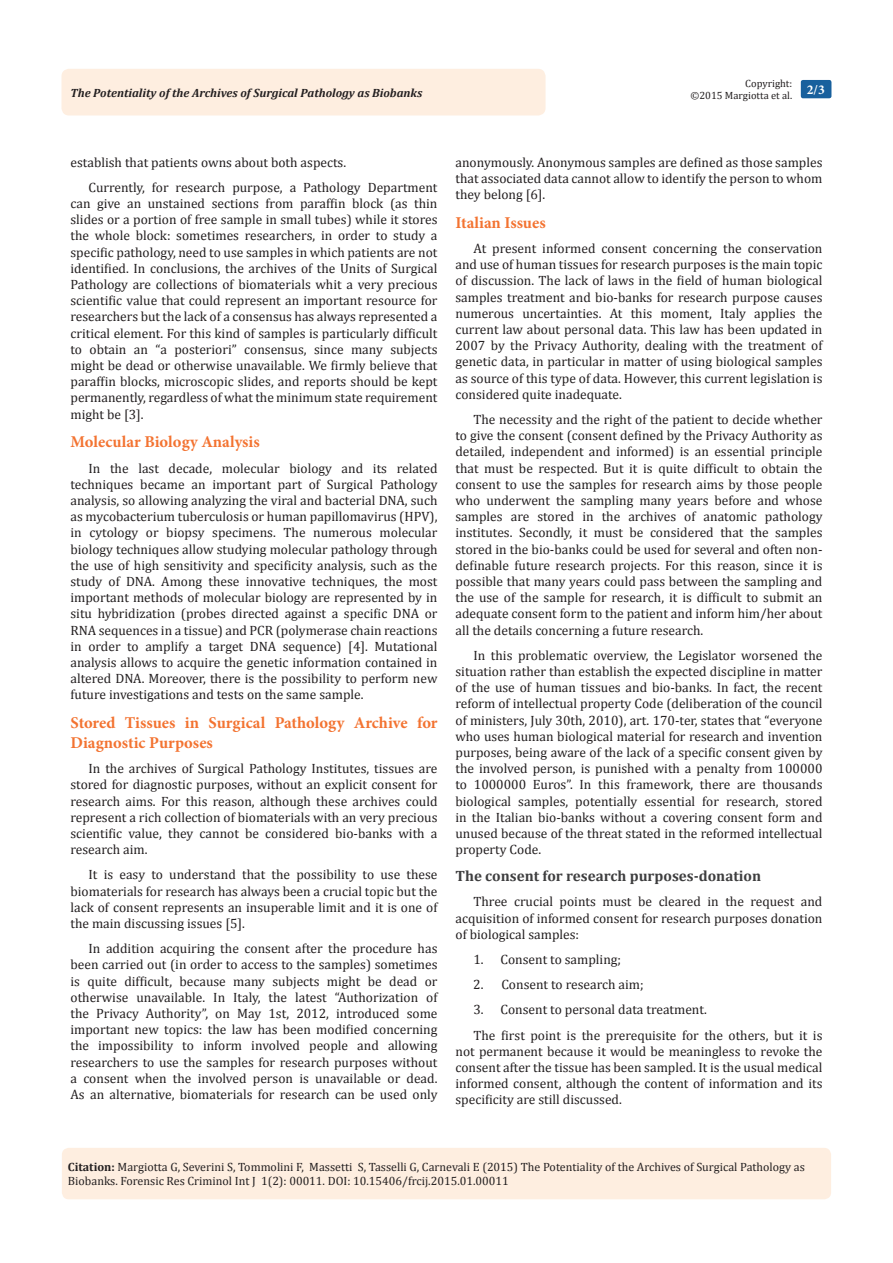
<style>
.page{position:relative;width:893px;height:1263px;background:#fff}
.page>*{position:absolute;margin:0;border:0;box-sizing:border-box;transform-origin:0 0}
.t1{font:700 16.5px/19.8px "Minion Pro";color:#f37331}
.List_Paragraph{font:700 15px "Cambria";color:#3e3e3f}
.List_Paragraph-2{font:13.5px/16.2px "Cambria";color:#231f20;text-align:justify}
.t2{font:700 13.5px "Minion Pro";color:#fff}
.t3{font:12px/14.4px "Cambria";color:#231f20}
.t4{font:italic 700 12px "Cambria";color:#231f20}
.t5{font:10.5px "Cambria";color:#231f20}
.s1{font-weight:700}
</style>
<div class="page">
<div style="left:62px;top:69px;width:484px;height:47px;background:#feeee0;border-radius:8px"></div>
<div style="left:62px;top:1148px;width:769px;height:51px;background:#feeee0;border-radius:7px"></div>
<div style="left:801px;top:80px;width:30px;height:18px;background:#18609d;border-radius:2px"></div>
<p class="t4" style="left:70px;top:84px;width:353px">The Potentiality of the Archives of Surgical Pathology as Biobanks</p>
<p class="t5" style="left:745px;top:77px;width:48px">Copyright:</p>
<p class="t5" style="left:690px;top:89px;width:103px">©2015 Margiotta et al.</p>
<p class="t2" style="left:807px;top:80px;width:19px">2/3</p>
<p class="List_Paragraph-2" style="left:70px;top:154px;width:277px">establish that patients owns about both aspects.</p>
<p class="List_Paragraph-2" style="left:70px;top:179px;width:368px;text-indent:18px">Currently, for research purpose, a Pathology Department can give an unstained sections from paraffin block (as thin slides or a portion of free sample in small tubes) while it stores the whole block: sometimes researchers, in order to study a specific pathology, need to use samples in which patients are not identified. In conclusions, the archives of the Units of Surgical Pathology are collections of biomaterials whit a very precious scientific value that could represent an important resource for researchers but the lack of a consensus has always represented a critical element. For this kind of samples is particularly difficult to obtain an “a posteriori” consensus, since many subjects might be dead or otherwise unavailable. We firmly believe that paraffin blocks, microscopic slides, and reports should be kept permanently, regardless of what the minimum state requirement might be [3].</p>
<p class="t1" style="left:70px;top:432px;width:191px">Molecular Biology Analysis</p>
<p class="List_Paragraph-2" style="left:70px;top:460px;width:368px;text-indent:18px">In the last decade, molecular biology and its related techniques became an important part of Surgical Pathology analysis, so allowing analyzing the viral and bacterial DNA, such as mycobacterium tuberculosis or human papillomavirus (HPV), in cytology or biopsy specimens. The numerous molecular biology techniques allow studying molecular pathology through the use of high sensitivity and specificity analysis, such as the study of DNA. Among these innovative techniques, the most important methods of molecular biology are represented by in situ hybridization (probes directed against a specific DNA or RNA sequences in a tissue) and PCR (polymerase chain reactions in order to amplify a target DNA sequence) [4]. Mutational analysis allows to acquire the genetic information contained in altered DNA. Moreover, there is the possibility to perform new future investigations and tests on the same sample.</p>
<p class="t1" style="left:70px;top:713px;width:368px">Stored Tissues in Surgical Pathology Archive for<br>Diagnostic Purposes</p>
<p class="List_Paragraph-2" style="left:70px;top:760px;width:368px;text-indent:18px">In the archives of Surgical Pathology Institutes, tissues are stored for diagnostic purposes, without an explicit consent for research aims. For this reason, although these archives could represent a rich collection of biomaterials with an very precious scientific value, they cannot be considered bio-banks with a research aim.</p>
<p class="List_Paragraph-2" style="left:70px;top:867px;width:368px;text-indent:18px">It is easy to understand that the possibility to use these biomaterials for research has always been a crucial topic but the lack of consent represents an insuperable limit and it is one of the main discussing issues [5].</p>
<p class="List_Paragraph-2" style="left:70px;top:940px;width:368px;text-indent:18px">In addition acquiring the consent after the procedure has been carried out (in order to access to the samples) sometimes is quite difficult, because many subjects might be dead or otherwise unavailable. In Italy, the latest “Authorization of the Privacy Authority”, on May 1st, 2012, introduced some important new topics: the law has been modified concerning the impossibility to inform involved people and allowing researchers to use the samples for research purposes without a consent when the involved person is unavailable or dead.<br>As an alternative, biomaterials for research can be used only</p>
<p class="List_Paragraph-2" style="left:455px;top:154px;width:368px">anonymously. Anonymous samples are defined as those samples that associated data cannot allow to identify the person to whom they belong [6].</p>
<p class="t1" style="left:455px;top:212px;width:92px">Italian Issues</p>
<p class="List_Paragraph-2" style="left:455px;top:240px;width:368px;text-indent:18px">At present informed consent concerning the conservation and use of human tissues for research purposes is the main topic of discussion. The lack of laws in the field of human biological samples treatment and bio-banks for research purpose causes numerous uncertainties. At this moment, Italy applies the current law about personal data. This law has been updated in 2007 by the Privacy Authority, dealing with the treatment of genetic data, in particular in matter of using biological samples as source of this type of data. However, this current legislation is considered quite inadequate.</p>
<p class="List_Paragraph-2" style="left:455px;top:411px;width:368px;text-indent:18px">The necessity and the right of the patient to decide whether to give the consent (consent defined by the Privacy Authority as detailed, independent and informed) is an essential principle that must be respected. But it is quite difficult to obtain the consent to use the samples for research aims by those people who underwent the sampling many years before and whose samples are stored in the archives of anatomic pathology institutes. Secondly, it must be considered that the samples stored in the bio-banks could be used for several and often non&shy;definable future research projects. For this reason, since it is possible that many years could pass between the sampling and the use of the sample for research, it is difficult to submit an adequate consent form to the patient and inform him/her about all the details concerning a future research.</p>
<p class="List_Paragraph-2" style="left:455px;top:647px;width:368px;text-indent:18px">In this problematic overview, the Legislator worsened the situation rather than establish the expected discipline in matter of the use of human tissues and bio-banks. In fact, the recent reform of intellectual property Code (deliberation of the council of ministers, July 30th, 2010), art. 170-ter, states that “everyone who uses human biological material for research and invention purposes, being aware of the lack of a specific consent given by the involved person, is punished with a penalty from 100000 to 1000000 Euros”. In this framework, there are thousands biological samples, potentially essential for research, stored in the Italian bio-banks without a covering consent form and unused because of the threat stated in the reformed intellectual property Code.</p>
<p class="List_Paragraph" style="left:455px;top:865px;width:307px">The consent for research purposes-donation</p>
<p class="List_Paragraph-2" style="left:455px;top:894px;width:368px;text-indent:18px">Three crucial points must be cleared in the request and acquisition of informed consent for research purposes donation of biological samples:</p>
<p class="List_Paragraph-2" style="left:473px;top:951px;width:149px">1. Consent to sampling;</p>
<p class="List_Paragraph-2" style="left:473px;top:976px;width:172px">2. Consent to research aim;</p>
<p class="List_Paragraph-2" style="left:473px;top:1002px;width:235px">3. Consent to personal data treatment.</p>
<p class="List_Paragraph-2" style="left:455px;top:1027px;width:368px;text-indent:18px">The first point is the prerequisite for the others, but it is not permanent because it would be meaningless to revoke the consent after the tissue has been sampled. It is the usual medical informed consent, although the content of information and its specificity are still discussed.</p>
<p class="t3" style="left:68px;top:1160px;width:738px"><span class="s1">Citation:</span> Margiotta G, Severini S, Tommolini F, Massetti S, Tasselli G, Carnevali E (2015) The Potentiality of the Archives of Surgical Pathology as<br>Biobanks. Forensic Res Criminol Int J 1(2): 00011. DOI: 10.15406/frcij.2015.01.00011</p>
</div>
